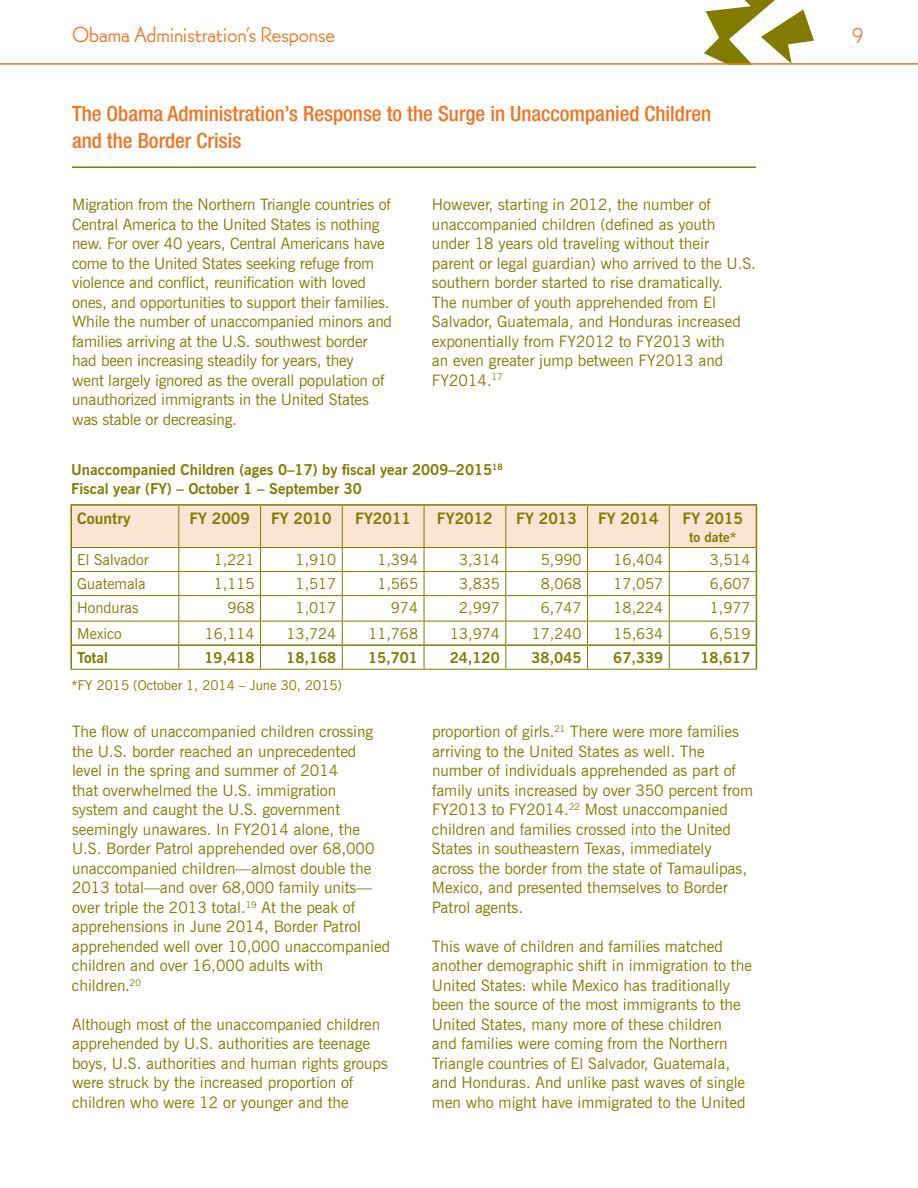
<style>
.page{position:relative;width:918px;height:1188px;background:#fff}
.page>*{position:absolute;margin:0;border:0;box-sizing:border-box;transform-origin:0 0}
.t1{font:500 condensed 21px/27px "Helvetica Neue";color:#f37321}
.t2{font:21px "Bernhard Gothic SG";letter-spacing:-.02em;color:#f37321}
.t3{font:15.75px/19.5px "News Gothic BT";color:#817c00}
.t4{font:700 15.75px "News Gothic BT";color:#817c00}
.t5{font:15px "News Gothic BT";color:#817c00}
.t6{font:700 15px/19.5px "News Gothic BT";color:#817c00}
.t7{font:13.5px "News Gothic BT";color:#817c00}
.t8{font:700 13.5px "News Gothic BT";color:#817c00}
</style>
<div class="page">
<svg style="left:0;top:0;width:918px;height:65px"></svg>
<hr style="left:72px;top:166px;width:684px;height:2px;background:#817c00">
<hr style="left:70px;top:669px;width:109px;height:1px;background:#817c00">
<hr style="left:179px;top:669px;width:82px;height:1px;background:#817c00">
<hr style="left:261px;top:669px;width:81px;height:1px;background:#817c00">
<hr style="left:342px;top:669px;width:82px;height:1px;background:#817c00">
<hr style="left:424px;top:669px;width:82px;height:1px;background:#817c00">
<hr style="left:506px;top:669px;width:82px;height:1px;background:#817c00">
<hr style="left:588px;top:669px;width:81px;height:1px;background:#817c00">
<hr style="left:669px;top:669px;width:88px;height:1px;background:#817c00">
<hr style="left:70px;top:504px;width:109px;height:2px;background:#817c00">
<hr style="left:70px;top:506px;width:2px;height:42px;background:#817c00">
<hr style="left:179px;top:504px;width:82px;height:2px;background:#817c00">
<hr style="left:261px;top:504px;width:81px;height:2px;background:#817c00">
<hr style="left:342px;top:504px;width:82px;height:2px;background:#817c00">
<hr style="left:424px;top:504px;width:82px;height:2px;background:#817c00">
<hr style="left:506px;top:504px;width:82px;height:2px;background:#817c00">
<hr style="left:588px;top:504px;width:81px;height:2px;background:#817c00">
<hr style="left:669px;top:504px;width:88px;height:2px;background:#817c00">
<hr style="left:70px;top:548px;width:2px;height:24px;background:#817c00">
<hr style="left:70px;top:572px;width:2px;height:24px;background:#817c00">
<hr style="left:70px;top:596px;width:2px;height:25px;background:#817c00">
<hr style="left:70px;top:621px;width:2px;height:23px;background:#817c00">
<hr style="left:70px;top:646px;width:2px;height:23px;background:#817c00">
<svg style="left:71px;top:505px;width:686px;height:164px"></svg>
<hr style="left:70px;top:644px;width:109px;height:2px;background:#817c00">
<hr style="left:179px;top:644px;width:82px;height:2px;background:#817c00">
<hr style="left:261px;top:644px;width:81px;height:2px;background:#817c00">
<hr style="left:342px;top:644px;width:82px;height:2px;background:#817c00">
<hr style="left:424px;top:644px;width:82px;height:2px;background:#817c00">
<hr style="left:506px;top:644px;width:82px;height:2px;background:#817c00">
<hr style="left:588px;top:644px;width:81px;height:2px;background:#817c00">
<hr style="left:669px;top:644px;width:88px;height:2px;background:#817c00">
<h1 class="t2" style="left:72px;top:21px;width:265px">Obama Administration’s Response</h1>
<h1 class="t2" style="left:852px;top:21px;width:13px">9</h1>
<h1 class="t1" style="left:72px;top:100px;width:641px">The Obama Administration’s Response to the Surge in Unaccompanied Children and the Border Crisis</h1>
<p class="t3" style="left:72px;top:195px;width:322px">Migration from the Northern Triangle countries of Central America to the United States is nothing new. For over 40 years, Central Americans have come to the United States seeking refuge from violence and conflict, reunification with loved ones, and opportunities to support their families.<br>While the number of unaccompanied minors and families arriving at the U.S. southwest border had been increasing steadily for years, they<br>went largely ignored as the overall population of unauthorized immigrants in the United States was stable or decreasing.</p>
<p class="t3" style="left:432px;top:195px;width:326px">However, starting in 2012, the number of unaccompanied children (defined as youth under 18 years old traveling without their<br>parent or legal guardian) who arrived to the U.S. southern border started to rise dramatically.<br>The number of youth apprehended from El Salvador, Guatemala, and Honduras increased exponentially from FY2012 to FY2013 with<br>an even greater jump between FY2013 and FY2014.<sup>17</sup></p>
<p class="t6" style="left:71px;top:460px;width:433px">U naccompanied Children (ages 0–17) by fiscal year 2009–2015<sup>18<br></sup>Fiscal year (FY) – October 1 – September 30</p>
<p class="t4" style="left:77px;top:508px;width:55px">Country</p>
<p class="t4" style="left:189px;top:508px;width:62px">FY 2009</p>
<p class="t4" style="left:271px;top:508px;width:62px">FY 2010</p>
<p class="t4" style="left:355px;top:508px;width:57px">FY2011</p>
<p class="t4" style="left:437px;top:508px;width:57px">FY2012</p>
<p class="t4" style="left:516px;top:508px;width:62px">FY 2013</p>
<p class="t4" style="left:598px;top:508px;width:62px">FY 2014</p>
<p class="t4" style="left:683px;top:508px;width:62px">FY 2015</p>
<p class="t8" style="left:689px;top:528px;width:49px">to date*</p>
<p class="t5" style="left:77px;top:551px;width:73px">El Salvador</p>
<p class="t5" style="left:214px;top:551px;width:42px">1,221</p>
<p class="t5" style="left:296px;top:551px;width:42px">1,910</p>
<p class="t5" style="left:377px;top:551px;width:42px">1,394</p>
<p class="t5" style="left:459px;top:551px;width:42px">3,314</p>
<p class="t5" style="left:541px;top:551px;width:42px">5,990</p>
<p class="t5" style="left:614px;top:551px;width:51px">16,404</p>
<p class="t5" style="left:710px;top:551px;width:42px">3,514</p>
<p class="t5" style="left:77px;top:575px;width:70px">Guatemala</p>
<p class="t5" style="left:214px;top:575px;width:42px">1,115</p>
<p class="t5" style="left:296px;top:575px;width:42px">1,517</p>
<p class="t5" style="left:377px;top:575px;width:42px">1,565</p>
<p class="t5" style="left:459px;top:575px;width:42px">3,835</p>
<p class="t5" style="left:541px;top:575px;width:42px">8,068</p>
<p class="t5" style="left:614px;top:575px;width:51px">17,057</p>
<p class="t5" style="left:710px;top:575px;width:42px">6,607</p>
<p class="t5" style="left:77px;top:599px;width:63px">Honduras</p>
<p class="t5" style="left:227px;top:599px;width:29px">968</p>
<p class="t5" style="left:296px;top:599px;width:42px">1,017</p>
<p class="t5" style="left:391px;top:599px;width:29px">974</p>
<p class="t5" style="left:459px;top:599px;width:42px">2,997</p>
<p class="t5" style="left:541px;top:599px;width:42px">6,747</p>
<p class="t5" style="left:614px;top:599px;width:51px">18,224</p>
<p class="t5" style="left:710px;top:599px;width:42px">1,977</p>
<p class="t5" style="left:77px;top:624px;width:46px">Mexico</p>
<p class="t5" style="left:205px;top:624px;width:51px">16,114</p>
<p class="t5" style="left:287px;top:624px;width:51px">13,724</p>
<p class="t5" style="left:368px;top:624px;width:51px">11,768</p>
<p class="t5" style="left:450px;top:624px;width:51px">13,974</p>
<p class="t5" style="left:532px;top:624px;width:51px">17,240</p>
<p class="t5" style="left:614px;top:624px;width:51px">15,634</p>
<p class="t5" style="left:710px;top:624px;width:42px">6,519</p>
<p class="t6" style="left:77px;top:648px;width:32px">Total</p>
<p class="t6" style="left:205px;top:648px;width:51px">19,418</p>
<p class="t6" style="left:286px;top:648px;width:51px">18,168</p>
<p class="t6" style="left:368px;top:648px;width:51px">15,701</p>
<p class="t6" style="left:450px;top:648px;width:51px">24,120</p>
<p class="t6" style="left:532px;top:648px;width:51px">38,045</p>
<p class="t6" style="left:613px;top:648px;width:51px">67,339</p>
<p class="t6" style="left:700px;top:648px;width:51px">18,617</p>
<p class="t7" style="left:71px;top:677px;width:272px">*FY 2015 (October 1, 2014 – June 30, 2015)</p>
<p class="t3" style="left:72px;top:722px;width:320px">The flow of unaccompanied children crossing the U.S. border reached an unprecedented level in the spring and summer of 2014<br>that overwhelmed the U.S. immigration<br>system and caught the U.S. government seemingly unawares. In FY2014 alone, the U.S. Border Patrol apprehended over 68,000 unaccompanied children—almost double the 2013 total—and over 68,000 family units— over triple the 2013 total.<sup>19</sup> At the peak of apprehensions in June 2014, Border Patrol apprehended well over 10,000 unaccompanied children and over 16,000 adults with children.<sup>20</sup></p>
<p class="t3" style="left:72px;top:1014px;width:318px">Although most of the unaccompanied children apprehended by U.S. authorities are teenage boys, U.S. authorities and human rights groups were struck by the increased proportion of children who were 12 or younger and the</p>
<p class="t3" style="left:432px;top:722px;width:323px">proportion of girls.<sup>21</sup> There were more families arriving to the United States as well. The number of individuals apprehended as part of family units increased by over 350 percent from FY2013 to FY2014.<sup>22</sup> Most unaccompanied children and families crossed into the United States in southeastern Texas, immediately across the border from the state of Tamaulipas, Mexico, and presented themselves to Border Patrol agents.</p>
<p class="t3" style="left:432px;top:936px;width:321px">This wave of children and families matched another demographic shift in immigration to the United States: while Mexico has traditionally been the source of the most immigrants to the United States, many more of these children<br>and families were coming from the Northern Triangle countries of El Salvador, Guatemala, and Honduras. And unlike past waves of single men who might have immigrated to the United</p>
</div>
